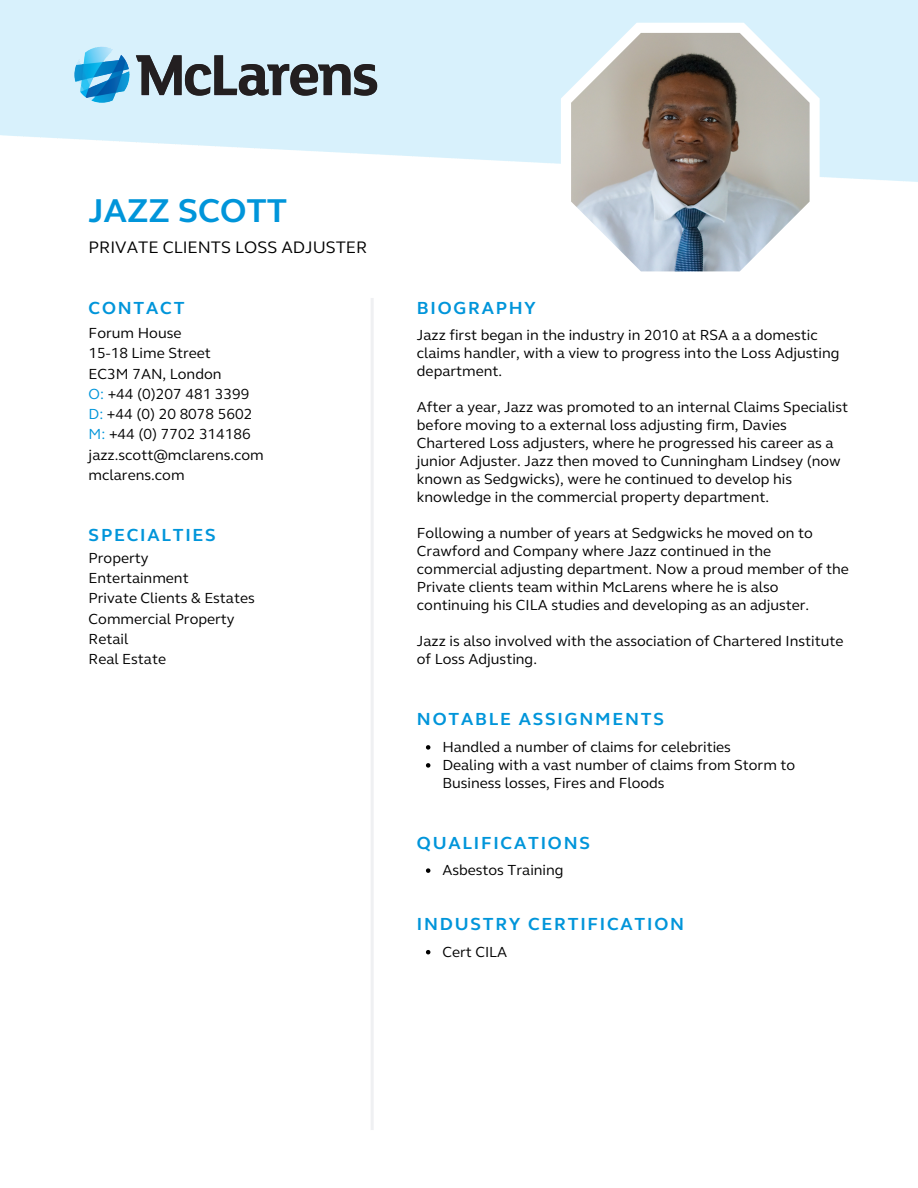
<style>
.page{position:relative;width:918px;height:1188px;background:#fff}
.page>*{position:absolute;margin:0;border:0;box-sizing:border-box;transform-origin:0 0}
.t1{font:700 33.9px "FS Elliot";color:#0095da}
.t2{font:700 18px "FS Elliot";letter-spacing:.1em;color:#0095da}
.t3{font:17.1px "FS Elliot";color:#000}
.t4{font:15px/18px "FS Elliot";color:#000}
.s1{color:#0095da}
</style>
<div class="page">
<hr style="left:371px;top:298px;width:3px;height:832px;background:#eff0f2">
<svg style="left:561px;top:23px;width:259px;height:249px"></svg>
<img style="left:571px;top:33px;width:239px;height:238px">
<svg style="left:426px;top:745px;width:4px;height:5px"></svg>
<svg style="left:426px;top:763px;width:4px;height:5px"></svg>
<svg style="left:426px;top:868px;width:4px;height:5px"></svg>
<svg style="left:426px;top:950px;width:4px;height:4px"></svg>
<img style="left:54px;top:23px;width:344px;height:103px">
<p class="t1" style="left:89px;top:190px;width:200px">JAZZ SCOTT</p>
<p class="t3" style="left:89px;top:237px;width:280px">PRIVATE CLIENTS LOSS ADJUSTER</p>
<p class="t2" style="left:89px;top:297px;width:97px">CONTACT</p>
<p class="t4" style="left:89px;top:324px;width:94px">Forum House</p>
<p class="t4" style="left:89px;top:345px;width:124px">15-18 Lime Street</p>
<p class="t4" style="left:89px;top:365px;width:134px">EC3M 7AN, London</p>
<p class="t4" style="left:89px;top:385px;width:162px"><span class="s1">O:</span> +44 (0)207 481 3399</p>
<p class="t4" style="left:89px;top:405px;width:165px"><span class="s1">D:</span> +44 (0) 20 8078 5602</p>
<p class="t4" style="left:89px;top:426px;width:164px"><span class="s1">M:</span> +44 (0) 7702 314186</p>
<p class="t4" style="left:89px;top:446px;width:177px">jazz.scott@mclarens.com</p>
<p class="t4" style="left:89px;top:466px;width:97px">mclarens.com</p>
<p class="t2" style="left:89px;top:524px;width:129px">SPECIALTIES</p>
<p class="t4" style="left:89px;top:549px;width:61px">Property</p>
<p class="t4" style="left:89px;top:569px;width:102px">Entertainment</p>
<p class="t4" style="left:89px;top:590px;width:168px">Private Clients &amp; Estates</p>
<p class="t4" style="left:89px;top:610px;width:147px">Commercial Property</p>
<p class="t4" style="left:89px;top:630px;width:41px">Retail</p>
<p class="t4" style="left:89px;top:650px;width:79px">Real Estate</p>
<p class="t2" style="left:417px;top:297px;width:120px">BIOGRAPHY</p>
<p class="t4" style="left:417px;top:327px;width:424px">Jazz first began in the industry in 2010 at RSA a a domestic claims handler, with a view to progress into the Loss Adjusting department.</p>
<p class="t4" style="left:417px;top:399px;width:433px">After a year, Jazz was promoted to an internal Claims Specialist before moving to a external loss adjusting firm, Davies Chartered Loss adjusters, where he progressed his career as a junior Adjuster. Jazz then moved to Cunningham Lindsey (now known as Sedgwicks), were he continued to develop his knowledge in the commercial property department.</p>
<p class="t4" style="left:417px;top:525px;width:433px">Following a number of years at Sedgwicks he moved on to Crawford and Company where Jazz continued in the commercial adjusting department. Now a proud member of the Private clients team within McLarens where he is also continuing his CILA studies and developing as an adjuster.</p>
<p class="t4" style="left:417px;top:633px;width:428px">Jazz is also involved with the association of Chartered Institute of Loss Adjusting.</p>
<p class="t2" style="left:417px;top:709px;width:248px">NOTABLE ASSIGNMENTS</p>
<p class="t4" style="left:442px;top:738px;width:290px">Handled a number of claims for celebrities</p>
<p class="t4" style="left:442px;top:756px;width:354px">Dealing with a vast number of claims from Storm to<br>Business losses, Fires and Floods</p>
<p class="t2" style="left:417px;top:832px;width:175px">QUALIFICATIONS</p>
<p class="t4" style="left:442px;top:861px;width:123px">Asbestos Training</p>
<p class="t2" style="left:417px;top:913px;width:269px">INDUSTRY CERTIFICATION</p>
<p class="t4" style="left:442px;top:943px;width:66px">Cert CILA</p>
</div>
